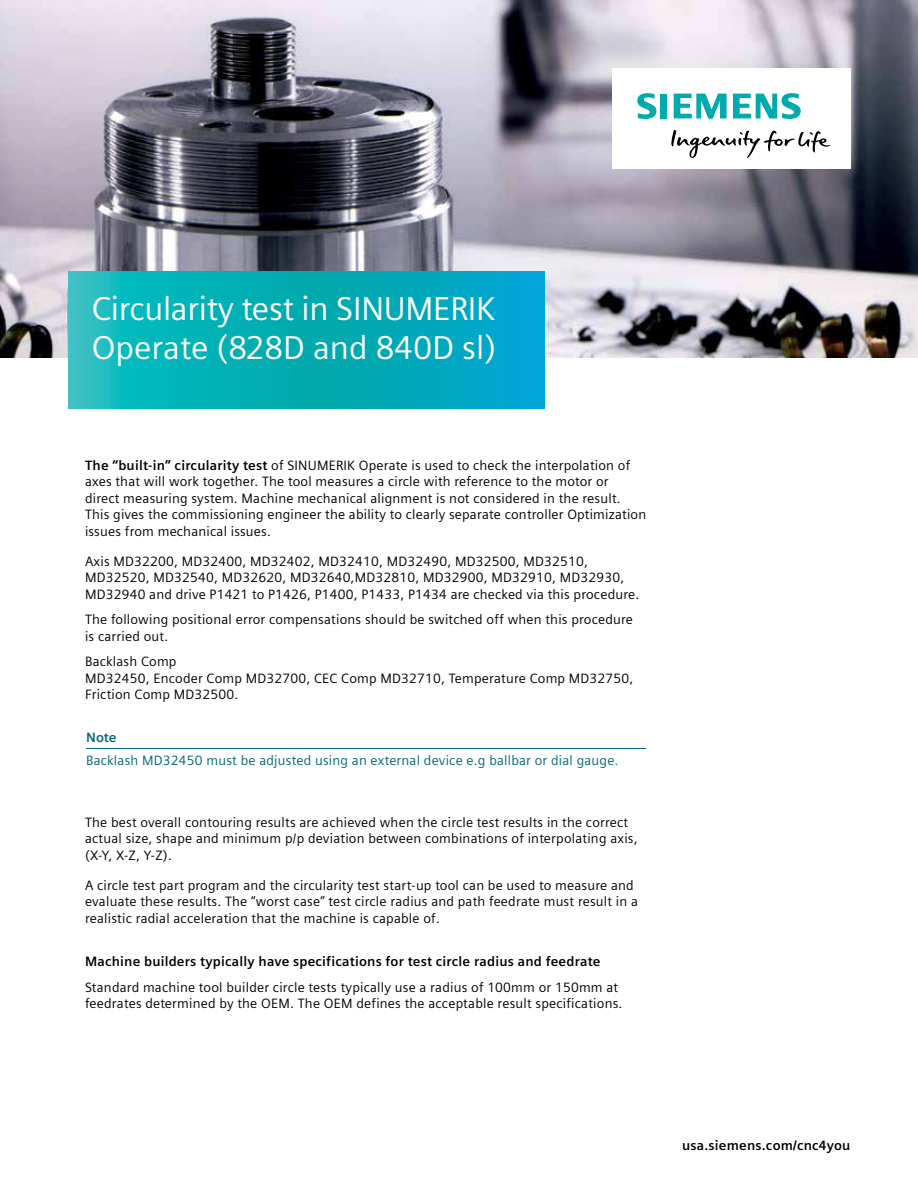
<style>
.page{position:relative;width:918px;height:1188px;background:#fff}
.page>*{position:absolute;margin:0;border:0;box-sizing:border-box;transform-origin:0 0}
.t1{font:33px/39px "Siemens Sans";letter-spacing:-.01em;color:#fff}
.t2{font:13.5px/16.5px "Siemens Sans";letter-spacing:.015em;color:#000}
.t3{font:700 13.5px "Siemens Sans";letter-spacing:.015em;color:#000}
.t4{font:13.5px "Siemens Sans";letter-spacing:.015em;color:#006877}
.t5{font:700 13.5px "Siemens Sans";color:#006877}
.s1{font-weight:700}
</style>
<div class="page">
<hr style="left:86px;top:748px;width:560px;height:1px;background:#006288">
<img style="left:0;top:0;width:918px;height:357px">
<svg style="left:68px;top:271px;width:476px;height:137px;background:#05aebb"></svg>
<div style="left:612px;top:68px;width:238px;height:101px;background:#fff"></div>
<svg style="left:671px;top:130px;width:159px;height:28px"></svg>
<svg style="left:637px;top:93px;width:30px;height:26px"></svg>
<svg style="left:674px;top:94px;width:53px;height:25px"></svg>
<svg style="left:733px;top:93px;width:68px;height:26px"></svg>
<h1 class="t1" style="left:92px;top:290px;width:406px">Circularity test in SINUMERIK<br>Operate (828D and 840D sl)</h1>
<p class="t2" style="left:85px;top:457px;width:563px"><span class="s1">The “built-in” circularity test</span> of SINUMERIK Operate is used to check the interpolation of axes that will work together. The tool measures a circle with reference to the motor or direct measuring system. Machine mechanical alignment is not considered in the result.<br>This gives the commissioning engineer the ability to clearly separate controller Optimization issues from mechanical issues.</p>
<p class="t2" style="left:85px;top:553px;width:556px">Axis MD32200, MD32400, MD32402, MD32410, MD32490, MD32500, MD32510,<br>MD32520, MD32540, MD32620, MD32640,MD32810, MD32900, MD32910, MD32930,<br>MD32940 and drive P1421 to P1426, P1400, P1433, P1434 are checked via this procedure.</p>
<p class="t2" style="left:85px;top:611px;width:549px">The following positional error compensations should be switched off when this procedure is carried out.</p>
<p class="t2" style="left:85px;top:653px;width:550px">Backlash Comp<br>MD32450, Encoder Comp MD32700, CEC Comp MD32710, Temperature Comp MD32750,<br>Friction Comp MD32500.</p>
<p class="t5" style="left:86px;top:729px;width:32px">Note</p>
<p class="t4" style="left:86px;top:753px;width:534px">Backlash MD32450 must be adjusted using an external device e.g ballbar or dial gauge.</p>
<p class="t2" style="left:85px;top:814px;width:554px">The best overall contouring results are achieved when the circle test results in the correct actual size, shape and minimum p/p deviation between combinations of interpolating axis, (X-Y, X-Z, Y-Z).</p>
<p class="t2" style="left:85px;top:877px;width:554px">A circle test part program and the circularity test start-up tool can be used to measure and evaluate these results. The “worst case” test circle radius and path feedrate must result in a realistic radial acceleration that the machine is capable of.</p>
<p class="t3" style="left:85px;top:954px;width:517px">Machine builders typically have specifications for test circle radius and feedrate</p>
<p class="t2" style="left:85px;top:979px;width:539px">Standard machine tool builder circle tests typically use a radius of 100mm or 150mm at feedrates determined by the OEM. The OEM defines the acceptable result specifications.</p>
<p class="t3" style="left:682px;top:1138px;width:170px">usa.siemens.com/cnc4you</p>
</div>
